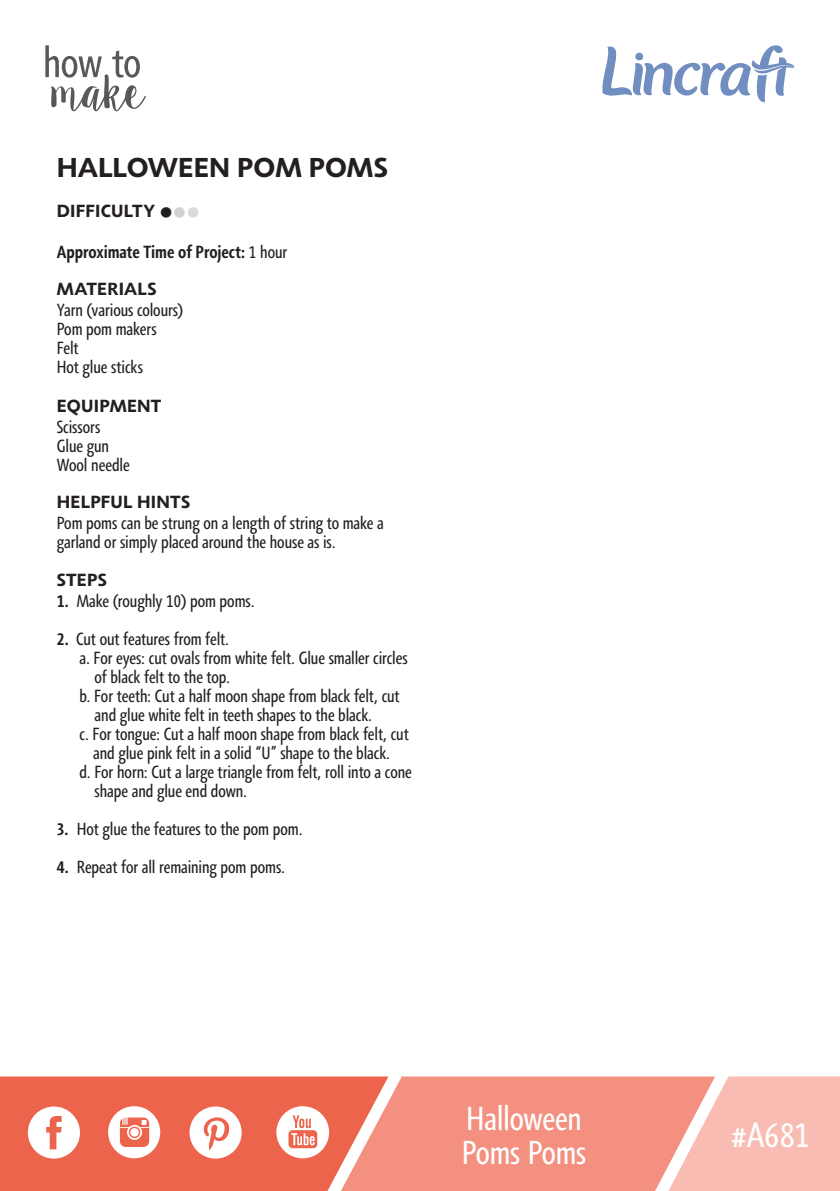
<style>
.page{position:relative;width:840px;height:1191px;background:#fff}
.page>*{position:absolute;margin:0;border:0;box-sizing:border-box;transform-origin:0 0}
.knitting_sub_heading{font:condensed 36.2px "Agilita LT Pro";color:#fff}
.knitting_sub_heading-2{font:condensed 34px/34px "Agilita LT Pro";letter-spacing:-.01em;color:#fff}
.t1{font:700 28px "Agilita LT Pro";color:#231f20}
.t2{font:condensed 18px/19px "Agilita LT Pro";letter-spacing:-.005em;color:#231f20}
.t3{font:700 18px "Agilita LT Pro";letter-spacing:.015em;color:#231f20}
.t4{font:700 condensed 18px "Agilita LT Pro";letter-spacing:-.005em;color:#231f20}
.s1{color:#d1d2d4}
.s2{color:#d9dadc}
.s3{font-weight:400}
.s4{font-weight:700}
</style>
<div class="page">
<svg style="left:45px;top:50px;width:101px;height:61px"></svg>
<svg style="left:602px;top:45px;width:191px;height:57px"></svg>
<img style="left:45px;top:45px;width:12px;height:12px">
<div style="left:0;top:1076px;width:276px;height:115px;background:#ed644d"></div>
<div style="left:412px;top:1076px;width:219px;height:115px;background:#f39080"></div>
<svg style="left:631px;top:1076px;width:208px;height:115px;background:#f7b5aa"></svg>
<svg style="left:189px;top:1106px;width:52px;height:52px"></svg>
<svg style="left:28px;top:1106px;width:52px;height:52px"></svg>
<svg style="left:276px;top:1076px;width:136px;height:115px"></svg>
<svg style="left:108px;top:1106px;width:52px;height:52px"></svg>
<p class="t1" style="left:57px;top:147px;width:332px">HALLOWEEN POM POMS</p>
<p class="t3" style="left:57px;top:198px;width:144px">DIFFICULTY ●<span class="s1">●</span><span class="s2">●</span></p>
<p class="t4" style="left:57px;top:239px;width:232px">Approximate Time of Project: <span class="s3">1 hour</span></p>
<p class="t3" style="left:57px;top:276px;width:101px">MATERIALS</p>
<p class="t2" style="left:57px;top:301px;width:128px">Yarn (various colours)</p>
<p class="t2" style="left:57px;top:320px;width:101px">Pom pom makers</p>
<p class="t2" style="left:57px;top:339px;width:23px">Felt</p>
<p class="t2" style="left:57px;top:358px;width:88px">Hot glue sticks</p>
<p class="t3" style="left:57px;top:392px;width:106px">EQUIPMENT</p>
<p class="t2" style="left:57px;top:417px;width:45px">Scissors</p>
<p class="t2" style="left:57px;top:436px;width:54px">Glue gun</p>
<p class="t2" style="left:57px;top:455px;width:74px">Wool needle</p>
<p class="t3" style="left:57px;top:488px;width:135px">HELPFUL HINTS</p>
<p class="t2" style="left:57px;top:513px;width:328px">Pom poms can be strung on a length of string to make a garland or simply placed around the house as is.</p>
<p class="t3" style="left:57px;top:566px;width:51px">STEPS</p>
<p class="t2" style="left:57px;top:591px;width:199px"><span class="s4">1.</span> Make (roughly 10) pom poms.</p>
<p class="t2" style="left:57px;top:629px;width:174px"><span class="s4">2.</span> Cut out features from felt.</p>
<p class="t2" style="left:94px;top:648px;width:314px;text-indent:-15px">a. For eyes: cut ovals from white felt. Glue smaller circles of black felt to the top.</p>
<p class="t2" style="left:94px;top:686px;width:306px;text-indent:-15px">b. For teeth: Cut a half moon shape from black felt, cut and glue white felt in teeth shapes to the black.</p>
<p class="t2" style="left:79px;top:724px;width:330px;text-align:center">c. For tongue: Cut a half moon shape from black felt, cut and glue pink felt in a solid “U” shape to the black.</p>
<p class="t2" style="left:94px;top:762px;width:318px;text-indent:-15px">d. For horn: Cut a large triangle from felt, roll into a cone shape and glue end down.</p>
<p class="t2" style="left:57px;top:819px;width:247px"><span class="s4">3.</span> Hot glue the features to the pom pom.</p>
<p class="t2" style="left:57px;top:857px;width:230px"><span class="s4">4.</span> Repeat for all remaining pom poms.</p>
<p class="knitting_sub_heading-2" style="left:461px;top:1101px;width:126px">Halloween<br>Poms Poms</p>
<p class="knitting_sub_heading" style="left:730px;top:1109px;width:81px">#A681</p>
</div>
